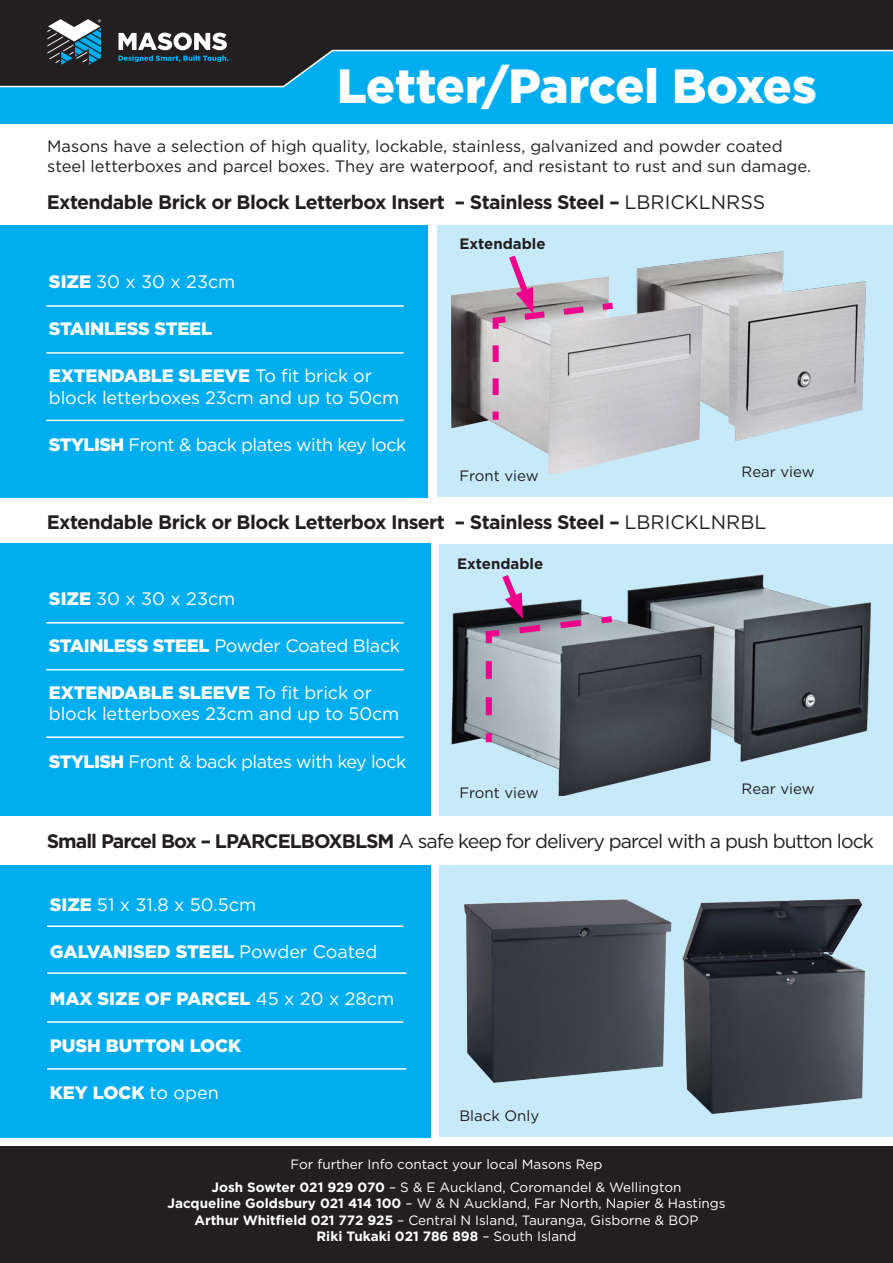
<style>
.page{position:relative;width:893px;height:1263px;background:#fff}
.page>*{position:absolute;margin:0;border:0;box-sizing:border-box;transform-origin:0 0}
.t1{font:900 48px "Gotham";letter-spacing:-.005em;color:#fff}
.MF_Paragraph{font:700 19.5px "Gotham";letter-spacing:-.03em;color:#231f20}
.MF_Paragraph-2{font:19.5px "Gotham";letter-spacing:-.05em;color:#231f20}
.t2{font:18px/21.6px "Gotham";letter-spacing:-.02em;color:#fff}
.t3{font:900 18px "Gotham";color:#fff}
.MF_Paragraph-3{font:16.5px/19.8px "Gotham";color:#231f20}
.MF_Paragraph-4{font:15px "Gotham";color:#231f20}
.MF_Paragraph-5{font:700 15px "Gotham";color:#231f20}
.t4{font:13.5px/16.5px "Gotham";color:#fff;text-align:center}
.s1{font-weight:400}
.s2{font-weight:900}
.s3{font-weight:700}
</style>
<div class="page">
<div style="left:0;top:0;width:893px;height:123px;background:#00aeef"></div>
<div style="left:0;top:1147px;width:893px;height:116px;background:#231f20"></div>
<svg style="left:0;top:0;width:893px;height:88px"></svg>
<svg style="left:47px;top:19px;width:182px;height:46px;background:#4e5c63"></svg>
<div style="left:0;top:225px;width:428px;height:272px;background:#00aeef"></div>
<div style="left:437px;top:226px;width:456px;height:271px;background:#c6eafa"></div>
<hr style="left:46px;top:305px;width:358px;height:2px;background:#fff">
<hr style="left:46px;top:352px;width:358px;height:2px;background:#fff">
<hr style="left:46px;top:420px;width:358px;height:1px;background:#fff">
<div style="left:0;top:865px;width:430px;height:272px;background:#00aeef"></div>
<div style="left:439px;top:865px;width:454px;height:272px;background:#c6eafa"></div>
<hr style="left:47px;top:925px;width:356px;height:2px;background:#fff">
<hr style="left:47px;top:1021px;width:356px;height:2px;background:#fff">
<hr style="left:47px;top:972px;width:359px;height:2px;background:#fff">
<hr style="left:47px;top:1068px;width:359px;height:2px;background:#fff">
<img style="left:685px;top:898px;width:181px;height:216px">
<div style="left:0;top:544px;width:430px;height:272px;background:#00aeef"></div>
<div style="left:439px;top:544px;width:454px;height:272px;background:#c6eafa"></div>
<img style="left:464px;top:899px;width:221px;height:184px">
<img style="left:636px;top:251px;width:230px;height:190px">
<img style="left:451px;top:276px;width:258px;height:198px">
<svg style="left:490px;top:255px;width:129px;height:171px"></svg>
<img style="left:627px;top:574px;width:244px;height:188px">
<img style="left:451px;top:596px;width:269px;height:199px">
<svg style="left:483px;top:575px;width:135px;height:173px"></svg>
<hr style="left:46px;top:622px;width:358px;height:1px;background:#fff">
<hr style="left:46px;top:669px;width:358px;height:1px;background:#fff">
<hr style="left:46px;top:736px;width:358px;height:2px;background:#fff">
<p class="t1" style="left:337px;top:53px;width:481px">Letter/Parcel Boxes</p>
<p class="MF_Paragraph-3" style="left:47px;top:136px;width:765px">Masons have a selection of high quality, lockable, stainless, galvanized and powder coated steel letterboxes and parcel boxes. They are waterpoof, and resistant to rust and sun damage.</p>
<p class="MF_Paragraph" style="left:47px;top:189px;width:720px">Extendable Brick or Block Letterbox Insert – Stainless Steel – <span class="s1">LBRICKLNRSS</span></p>
<p class="t2" style="left:49px;top:270px;width:188px"><span class="s2">SIZE</span> 30 x 30 x 23cm</p>
<p class="t3" style="left:49px;top:316px;width:165px">STAINLESS STEEL</p>
<p class="t2" style="left:49px;top:364px;width:352px"><span class="s2">EXTENDABLE SLEEVE</span> To fit brick or block letterboxes 23cm and up to 50cm</p>
<p class="t2" style="left:49px;top:433px;width:359px"><span class="s2">STYLISH</span> Front &amp; back plates with key lock</p>
<p class="MF_Paragraph-5" style="left:459px;top:234px;width:88px">Extendable</p>
<p class="MF_Paragraph-4" style="left:459px;top:466px;width:81px">Front view</p>
<p class="MF_Paragraph-4" style="left:742px;top:462px;width:75px">Rear view</p>
<p class="MF_Paragraph" style="left:47px;top:509px;width:721px">Extendable Brick or Block Letterbox Insert – Stainless Steel – <span class="s1">LBRICKLNRBL</span></p>
<p class="t2" style="left:49px;top:587px;width:188px"><span class="s2">SIZE</span> 30 x 30 x 23cm</p>
<p class="t2" style="left:49px;top:634px;width:353px"><span class="s2">STAINLESS STEEL</span> Powder Coated Black</p>
<p class="t2" style="left:49px;top:681px;width:352px"><span class="s2">EXTENDABLE SLEEVE</span> To fit brick or block letterboxes 23cm and up to 50cm</p>
<p class="t2" style="left:49px;top:750px;width:359px"><span class="s2">STYLISH</span> Front &amp; back plates with key lock</p>
<p class="MF_Paragraph-5" style="left:457px;top:554px;width:88px">Extendable</p>
<p class="MF_Paragraph-4" style="left:459px;top:783px;width:81px">Front view</p>
<p class="MF_Paragraph-4" style="left:742px;top:779px;width:75px">Rear view</p>
<p class="MF_Paragraph-2" style="left:47px;top:828px;width:829px"><span class="s3">Small Parcel Box – LPARCELBOXBLSM</span> A safe keep for delivery parcel with a push button lock</p>
<p class="t2" style="left:50px;top:893px;width:208px"><span class="s2">SIZE</span> 51 x 31.8 x 50.5cm</p>
<p class="t3" style="left:50px;top:939px;width:329px">GALVANISED STEEL <span class="s1">Powder Coated</span></p>
<p class="t3" style="left:50px;top:986px;width:346px">MAX SIZE OF PARCEL <span class="s1">45 x 20 x 28cm</span></p>
<p class="t3" style="left:50px;top:1033px;width:193px">PUSH BUTTON LOCK</p>
<p class="t3" style="left:50px;top:1080px;width:171px">KEY LOCK <span class="s1">to open</span></p>
<p class="MF_Paragraph-4" style="left:459px;top:1106px;width:81px">Black Only</p>
<p class="t4" style="left:211px;top:1152px;width:471px;line-height:23px">For further Info contact your local Masons Rep<br><span class="s3">Josh Sowter 021 929 070</span> – S &amp; E Auckland, Coromandel &amp; Wellington</p>
<p class="t4" style="left:167px;top:1195px;width:560px"><span class="s3">Jacqueline Goldsbury 021 414 100</span> – W &amp; N Auckland, Far North, Napier &amp; Hastings<br><span class="s3">Arthur Whitfield 021 772 925</span> – Central N Island, Tauranga, Gisborne &amp; BOP<br><span class="s3">Riki Tukaki 021 786 898</span> – South Island</p>
</div>
